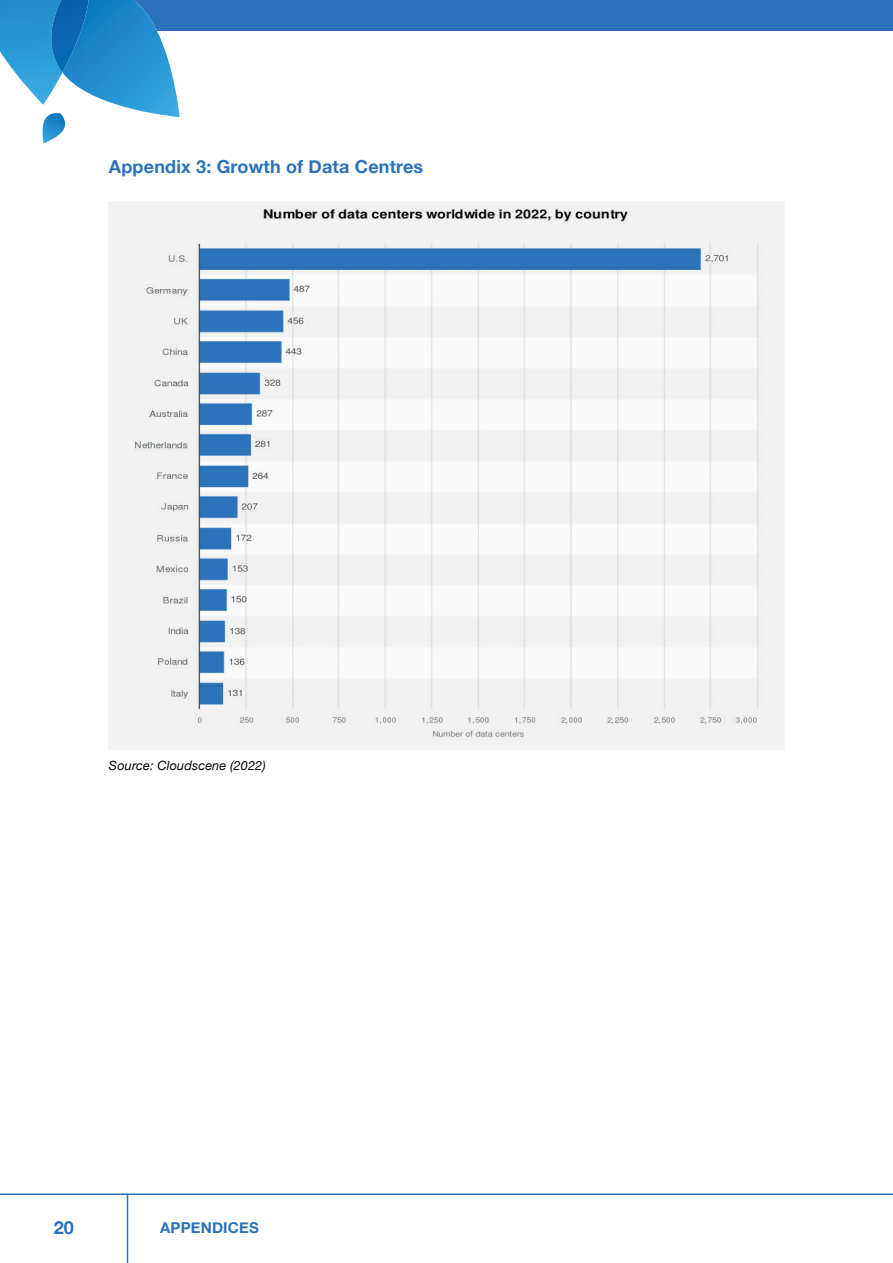
<style>
.page{position:relative;width:893px;height:1263px;background:#fff}
.page>*{position:absolute;margin:0;border:0;box-sizing:border-box;transform-origin:0 0}
.t1{font:700 18px "Helvetica Neue";letter-spacing:.01em;color:#2b72ba}
.t2{font:700 15px "Helvetica Neue";letter-spacing:.01em;color:#2b72ba}
.t3{font:italic 12.75px "Helvetica Neue";letter-spacing:.01em;color:#040503}
</style>
<div class="page">
<div style="left:0;top:0;width:893px;height:30px;background:#2b72ba"></div>
<svg style="left:0;top:0;width:180px;height:143px"></svg>
<img style="left:51px;top:0;width:38px;height:73px">
<hr style="left:0;top:1193px;width:893px;height:2px;background:#2b72ba">
<hr style="left:127px;top:1193px;width:1px;height:70px;background:#2b72ba">
<img style="left:109px;top:202px;width:675px;height:548px">
<p class="t1" style="left:109px;top:152px;width:316px">Appendix 3: Growth of Data Centres</p>
<p class="t3" style="left:109px;top:756px;width:158px">Source: Cloudscene (2022)</p>
<p class="t1" style="left:54px;top:1214px;width:22px">20</p>
<p class="t2" style="left:160px;top:1216px;width:100px">APPENDICES</p>
</div>
